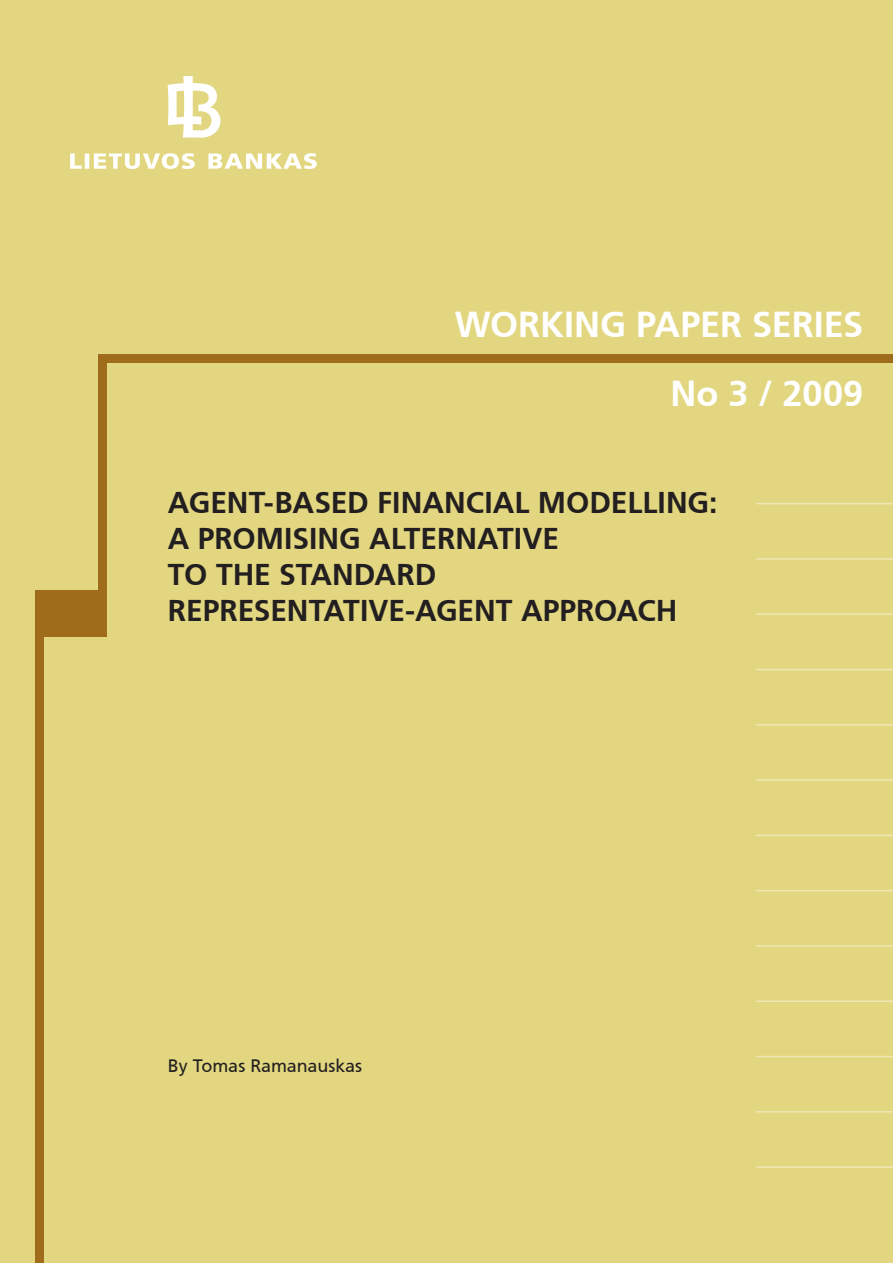
<style>
.page{position:relative;width:893px;height:1263px;background:#e2d780}
.page>*{position:absolute;margin:0;border:0;box-sizing:border-box;transform-origin:0 0}
.t1{font:700 36px "Frutiger LT";color:#fff}
.t2{font:700 30px/36px "Frutiger LT";color:#231f20}
.t3{font:18px "Frutiger LT";letter-spacing:-.01em;color:#231f20}
</style>
<div class="page">
<svg style="left:70px;top:76px;width:247px;height:93px"></svg>
<div style="left:98px;top:354px;width:795px;height:9px;background:#9e6c1a"></div>
<div style="left:38px;top:590px;width:69px;height:47px;background:#9e6c1a"></div>
<div style="left:36px;top:590px;width:8px;height:673px;background:#9e6c1a"></div>
<div style="left:98px;top:355px;width:9px;height:279px;background:#9e6c1a"></div>
<hr style="left:756px;top:1166px;width:137px;height:2px;background:#eee7b3">
<hr style="left:756px;top:503px;width:137px;height:1px;background:#eee7b3">
<hr style="left:756px;top:558px;width:137px;height:2px;background:#eee7b3">
<hr style="left:756px;top:613px;width:137px;height:2px;background:#eee7b3">
<hr style="left:756px;top:669px;width:137px;height:1px;background:#eee7b3">
<hr style="left:756px;top:724px;width:137px;height:1px;background:#eee7b3">
<hr style="left:756px;top:779px;width:137px;height:2px;background:#eee7b3">
<hr style="left:756px;top:835px;width:137px;height:1px;background:#eee7b3">
<hr style="left:756px;top:890px;width:137px;height:1px;background:#eee7b3">
<hr style="left:756px;top:945px;width:137px;height:2px;background:#eee7b3">
<hr style="left:756px;top:1000px;width:137px;height:2px;background:#eee7b3">
<hr style="left:756px;top:1056px;width:137px;height:1px;background:#eee7b3">
<hr style="left:756px;top:1111px;width:137px;height:1px;background:#eee7b3">
<p class="t1" style="left:455px;top:301px;width:410px">WORKING PAPER SERIES</p>
<p class="t1" style="left:670px;top:370px;width:194px">No 3 / 2009</p>
<p class="t2" style="left:168px;top:485px;width:551px">AGENT-BASED FINANCIAL MODELLING:<br>A PROMISING ALTERNATIVE<br>TO THE STANDARD<br>REPRESENTATIVE-AGENT APPROACH</p>
<p class="t3" style="left:168px;top:1054px;width:196px">By Tomas Ramanauskas</p>
</div>
